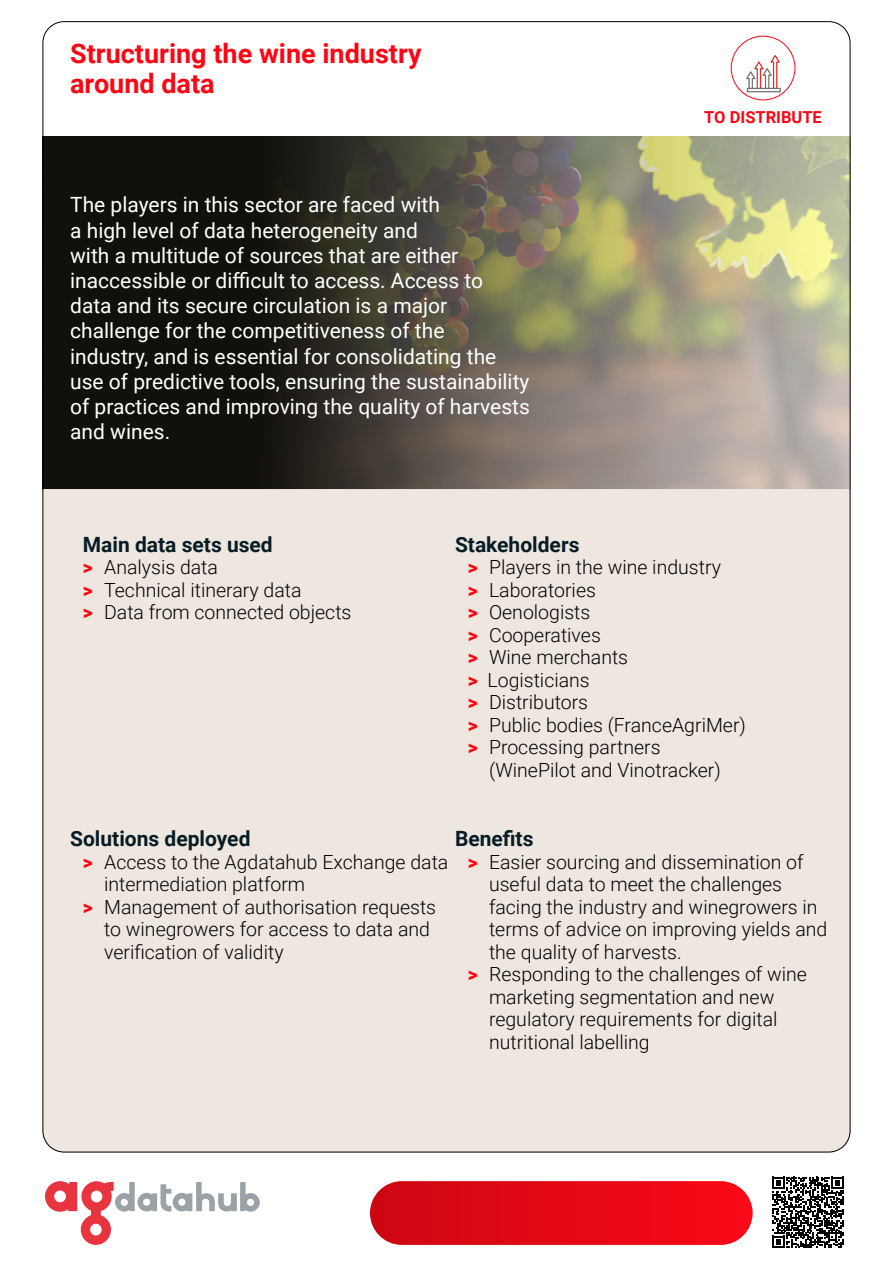
<style>
.page{position:relative;width:893px;height:1263px;background:#fff}
.page>*{position:absolute;margin:0;border:0;box-sizing:border-box;transform-origin:0 0}
.t1{font:700 27px/30px "Roboto";color:#fd0513}
.t2{font:21px/25.2px "Roboto";color:#fff}
.t3{font:700 21px "Roboto";color:#081c25}
.t4{font:300 19.5px/22.5px "Roboto";color:#010000}
.t5{font:700 16.5px "Roboto";color:#fd0513}
.s1{font-weight:900;color:#fd0513}
</style>
<div class="page">
<img style="left:45px;top:136px;width:803px;height:353px">
<div style="left:43px;top:489px;width:807px;height:663px;background:#ede7df"></div>
<svg style="left:45px;top:1181px;width:215px;height:64px"></svg>
<img style="left:741px;top:55px;width:46px;height:42px">
<div style="left:731px;top:36px;width:64px;height:64px;border:1px solid #fd0513;border-radius:50%"></div>
<div style="left:370px;top:1181px;width:383px;height:64px;background:linear-gradient(to right,#cc0712,#fb0a18);border-radius:32px"></div>
<svg style="left:772px;top:1177px;width:71px;height:71px"></svg>
<h1 class="t1" style="left:70px;top:38px;width:353px">Structuring the wine industry around data</h1>
<p class="t2" style="left:70px;top:191px;width:461px">The players in this sector are faced with<br>a high level of data heterogeneity and<br>with a multitude of sources that are either inaccessible or difficult to access. Access to data and its secure circulation is a major challenge for the competitiveness of the<br>industry, and is essential for consolidating the use of predictive tools, ensuring the sustainability of practices and improving the quality of harvests and wines.</p>
<p class="t5" style="left:704px;top:106px;width:119px">TO DISTRIBUTE</p>
<p class="t3" style="left:83px;top:529px;width:191px">Main data sets used</p>
<p class="t4" style="left:83px;top:555px;width:270px"><span class="s1">&gt;</span> Analysis data<br><span class="s1">&gt;</span> Technical itinerary data<br><span class="s1">&gt;</span> Data from connected objects</p>
<p class="t3" style="left:455px;top:529px;width:126px">Stakeholders</p>
<p class="t4" style="left:468px;top:555px;width:280px"><span class="s1">&gt;</span> Players in the wine industry<br><span class="s1">&gt;</span> Laboratories<br><span class="s1">&gt;</span> Oenologists<br><span class="s1">&gt;</span> Cooperatives<br><span class="s1">&gt;</span> Wine merchants<br><span class="s1">&gt;</span> Logisticians<br><span class="s1">&gt;</span> Distributors<br><span class="s1">&gt;</span> Public bodies (FranceAgriMer) <span class="s1">&gt;</span> Processing partners</p>
<p class="t4" style="left:489px;top:758px;width:233px">(WinePilot and Vinotracker)</p>
<p class="t3" style="left:70px;top:824px;width:182px">Solutions deployed</p>
<p class="t4" style="left:83px;top:850px;width:367px"><span class="s1">&gt;</span> Access to the Agdatahub Exchange data</p>
<p class="t4" style="left:104px;top:872px;width:203px">intermediation platform</p>
<p class="t4" style="left:83px;top:895px;width:355px"><span class="s1">&gt;</span> Management of authorisation requests</p>
<p class="t4" style="left:104px;top:917px;width:327px">to winegrowers for access to data and</p>
<p class="t4" style="left:104px;top:940px;width:181px">verification of validity</p>
<p class="t3" style="left:455px;top:824px;width:80px">Benefits</p>
<p class="t4" style="left:468px;top:850px;width:337px"><span class="s1">&gt;</span> Easier sourcing and dissemination of</p>
<p class="t4" style="left:489px;top:872px;width:295px">useful data to meet the challenges</p>
<p class="t4" style="left:489px;top:895px;width:330px">facing the industry and winegrowers in</p>
<p class="t4" style="left:489px;top:917px;width:340px">terms of advice on improving yields and</p>
<p class="t4" style="left:489px;top:940px;width:194px">the quality of harvests.</p>
<p class="t4" style="left:468px;top:962px;width:341px"><span class="s1">&gt;</span> Responding to the challenges of wine</p>
<p class="t4" style="left:489px;top:985px;width:287px">marketing segmentation and new</p>
<p class="t4" style="left:489px;top:1007px;width:290px">regulatory requirements for digital</p>
<p class="t4" style="left:489px;top:1030px;width:162px">nutritional labelling</p>
</div>
